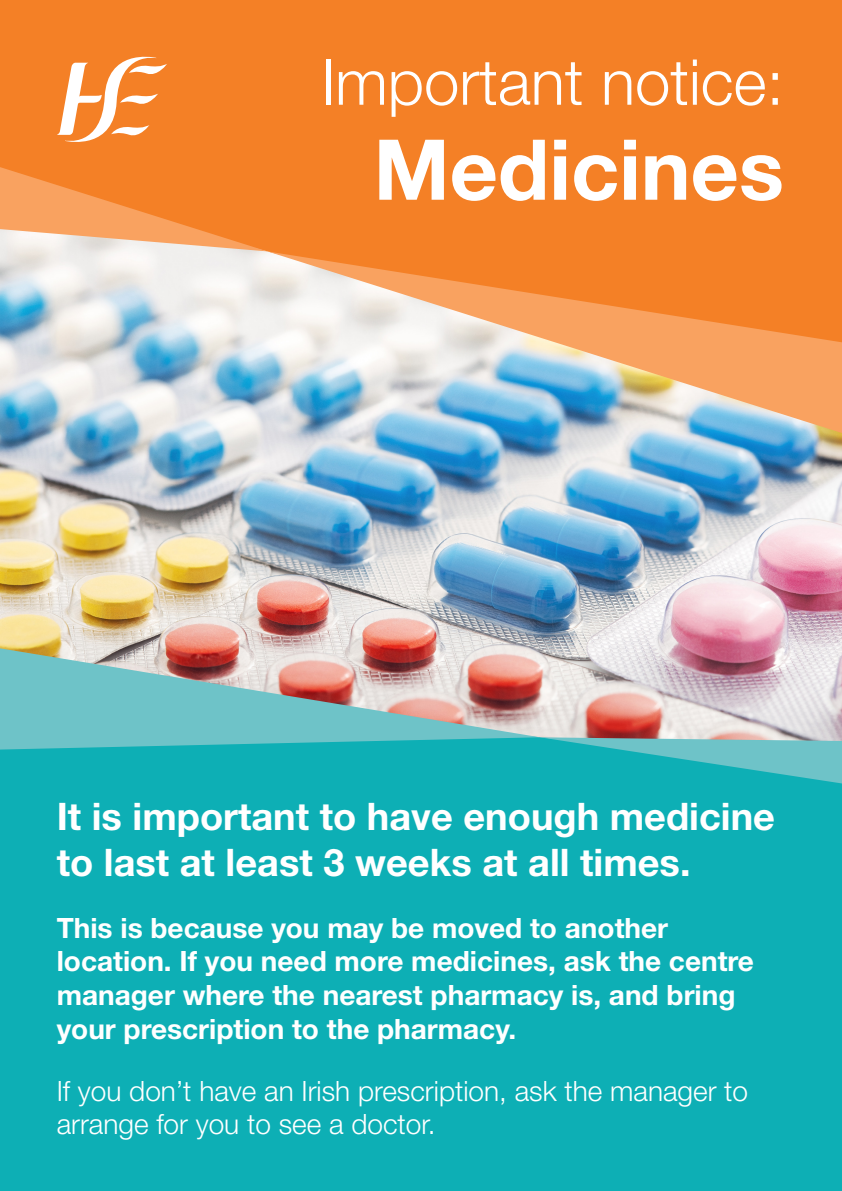
<style>
.page{position:relative;width:842px;height:1191px;background:#fff}
.page>*{position:absolute;margin:0;border:0;box-sizing:border-box;transform-origin:0 0}
.heads{font:700 84px "Helvetica Neue LT Std";color:#fff}
.heads-2{font:300 63.3px "Helvetica Neue LT Std";color:#fff}
.t1{font:700 38px/45.6px "Helvetica Neue LT Std";color:#fff}
.t2{font:700 28px/33.6px "Helvetica Neue LT Std";color:#fff}
.t3{font:300 28px/33.6px "Helvetica Neue LT Std";color:#fff}
</style>
<div class="page">
<img style="left:0;top:399px;width:842px;height:285px">
<svg style="left:0;top:0;width:842px;height:399px;background:#ed9148"></svg>
<svg style="left:0;top:167px;width:268px;height:84px;background:#f59a54"></svg>
<svg style="left:268px;top:251px;width:574px;height:182px;background:#dbb391"></svg>
<div style="left:0;top:684px;width:842px;height:507px;background:#0dafb5"></div>
<svg style="left:540px;top:737px;width:302px;height:46px;background:#42b8bd"></svg>
<svg style="left:0;top:648px;width:540px;height:101px;background:#94b2b1"></svg>
<svg style="left:57px;top:50px;width:110px;height:99px"></svg>
<p class="heads-2" style="left:321px;top:43px;width:464px">Important notice:</p>
<p class="heads" style="left:373px;top:118px;width:412px">Medicines</p>
<p class="t1" style="left:57px;top:793px;width:720px">It is important to have enough medicine to last at least 3 weeks at all times.</p>
<p class="t2" style="left:57px;top:910px;width:699px">This is because you may be moved to another location. If you need more medicines, ask the centre manager where the nearest pharmacy is, and bring your prescription to the pharmacy.</p>
<p class="t3" style="left:57px;top:1073px;width:693px">If you don’t have an Irish prescription, ask the manager to arrange for you to see a doctor.</p>
</div>
